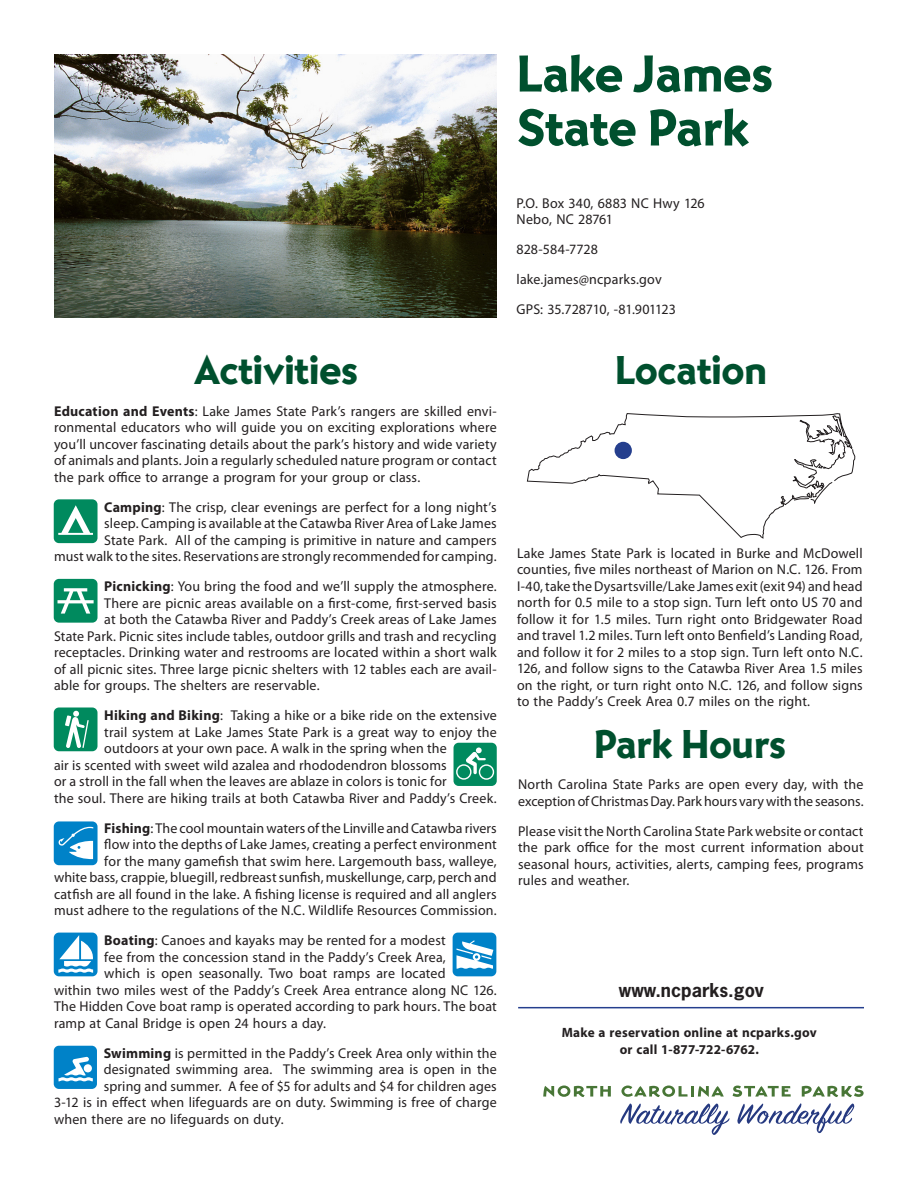
<style>
.page{position:relative;width:918px;height:1188px;background:#fff}
.page>*{position:absolute;margin:0;border:0;box-sizing:border-box;transform-origin:0 0}
.park_headline{font:54px "Bernhard Got URWT Heav";color:#00502e}
.park_headline-2{font:42px "Bernhard Got URWT Heav";color:#00502e}
.t1{font:700 18px "News Gothic Std";color:#231f20}
.park_text{font:14.25px/16.5px "Myriad Pro";letter-spacing:.01em;color:#231f20;text-align:justify}
.park_text-2{font:14.25px "Myriad Pro";letter-spacing:-.01em;color:#231f20}
.park_text-3{font:700 13.5px/16.5px "Myriad Pro";letter-spacing:.015em;color:#231f20;text-align:center}
.s1{font-weight:700}
</style>
<div class="page">
<svg style="left:527px;top:413px;width:328px;height:126px"></svg>
<img style="left:54px;top:54px;width:443px;height:264px">
<div style="left:615px;top:442px;width:17px;height:17px;background:#253f8e;border-radius:50%"></div>
<svg style="left:543px;top:1086px;width:68px;height:11px"></svg>
<svg style="left:621px;top:1086px;width:103px;height:11px"></svg>
<svg style="left:733px;top:1086px;width:58px;height:11px"></svg>
<svg style="left:802px;top:1086px;width:62px;height:11px"></svg>
<svg style="left:620px;top:1103px;width:110px;height:32px"></svg>
<svg style="left:737px;top:1103px;width:118px;height:30px"></svg>
<hr style="left:518px;top:1007px;width:346px;height:1px;background:#253f8e">
<div style="left:54px;top:499px;width:44px;height:44px;background:#008a5e;border-radius:5px"></div>
<svg style="left:58px;top:505px;width:35px;height:30px"></svg>
<div style="left:54px;top:708px;width:44px;height:43px;background:#008a5e;border-radius:5px"></div>
<svg style="left:65px;top:711px;width:24px;height:37px"></svg>
<div style="left:54px;top:579px;width:44px;height:44px;background:#008a5e;border-radius:5px"></div>
<svg style="left:58px;top:588px;width:36px;height:26px"></svg>
<div style="left:54px;top:933px;width:44px;height:43px;background:#0082c8;border-radius:5px"></div>
<svg style="left:58px;top:935px;width:36px;height:38px"></svg>
<div style="left:453px;top:933px;width:42px;height:42px;background:#0f89cb;border-radius:4px"></div>
<div style="left:453px;top:933px;width:43px;height:43px;background:#0082c8;border-radius:5px"></div>
<svg style="left:457px;top:941px;width:36px;height:28px"></svg>
<div style="left:54px;top:821px;width:44px;height:44px;background:#0082c8;border-radius:5px"></div>
<svg style="left:58px;top:827px;width:35px;height:32px"></svg>
<div style="left:454px;top:743px;width:43px;height:43px;background:#008a5e;border-radius:5px"></div>
<svg style="left:456px;top:748px;width:38px;height:32px"></svg>
<div style="left:54px;top:1046px;width:43px;height:43px;background:#0082c8;border-radius:5px"></div>
<svg style="left:59px;top:1057px;width:34px;height:24px"></svg>
<p class="park_headline" style="left:517px;top:41px;width:258px">Lake James</p>
<p class="park_headline" style="left:517px;top:95px;width:234px">State Park</p>
<p class="park_text" style="left:517px;top:194px;width:190px">P.O. Box 340, 6883 NC Hwy 126<br>Nebo, NC 28761</p>
<p class="park_text" style="left:517px;top:241px;width:83px">828-584-7728</p>
<p class="park_text" style="left:517px;top:271px;width:147px">lake.james@ncparks.gov</p>
<p class="park_text-2" style="left:517px;top:301px;width:161px">GPS: 35.728710, -81.901123</p>
<p class="park_headline-2" style="left:194px;top:344px;width:166px">Activities</p>
<p class="park_headline-2" style="left:615px;top:344px;width:153px">Location</p>
<p class="park_text" style="left:54px;top:402px;width:444px"><span class="s1">Education and Events</span>: Lake James State Park’s rangers are skilled envi&shy;ronmental educators who will guide you on exciting explorations where you’ll uncover fascinating details about the park’s history and wide variety of animals and plants. Join a regularly scheduled nature program or contact the park office to arrange a program for your group or class.</p>
<p class="park_text" style="left:54px;top:498px;width:444px;text-align:right"><span class="s1">Camping</span>: The crisp, clear evenings are perfect for a long night’s<br>sleep. Camping is available at the Catawba River Area of Lake James<br>State Park. All of the camping is primitive in nature and campers<br>must walk to the sites. Reservations are strongly recommended for camping.</p>
<p class="park_text" style="left:104px;top:578px;width:394px"><span class="s1">Picnicking</span>: You bring the food and we’ll supply the atmosphere.</p>
<p class="park_text" style="left:104px;top:594px;width:394px">There are picnic areas available on a first-come, first-served basis</p>
<p class="park_text" style="left:104px;top:611px;width:394px">at both the Catawba River and Paddy’s Creek areas of Lake James</p>
<p class="park_text" style="left:54px;top:627px;width:444px">State Park. Picnic sites include tables, outdoor grills and trash and recycling</p>
<p class="park_text" style="left:54px;top:644px;width:444px">receptacles. Drinking water and restrooms are located within a short walk</p>
<p class="park_text" style="left:54px;top:660px;width:444px">of all picnic sites. Three large picnic shelters with 12 tables each are avail-</p>
<p class="park_text" style="left:54px;top:677px;width:267px">able for groups. The shelters are reservable.</p>
<p class="park_text" style="left:104px;top:707px;width:394px"><span class="s1">Hiking and Biking</span>: Taking a hike or a bike ride on the extensive</p>
<p class="park_text" style="left:104px;top:723px;width:394px">trail system at Lake James State Park is a great way to enjoy the</p>
<p class="park_text" style="left:104px;top:740px;width:344px">outdoors at your own pace. A walk in the spring when the</p>
<p class="park_text" style="left:54px;top:756px;width:394px">air is scented with sweet wild azalea and rhododendron blossoms</p>
<p class="park_text" style="left:54px;top:773px;width:394px">or a stroll in the fall when the leaves are ablaze in colors is tonic for</p>
<p class="park_text" style="left:54px;top:789px;width:444px">the soul. There are hiking trails at both Catawba River and Paddy’s Creek.</p>
<p class="park_text" style="left:54px;top:819px;width:444px;text-align:right"><span class="s1">Fishing</span>: The cool mountain waters of the Linville and Catawba rivers<br>flow into the depths of Lake James, creating a perfect environment<br>for the many gamefish that swim here. Largemouth bass, walleye,<br>white bass, crappie, bluegill, redbreast sunfish, muskellunge, carp, perch and catfish are all found in the lake. A fishing license is required and all anglers must adhere to the regulations of the N.C. Wildlife Resources Commission.</p>
<p class="park_text" style="left:104px;top:932px;width:343px"><span class="s1">Boating</span>: Canoes and kayaks may be rented for a modest</p>
<p class="park_text" style="left:104px;top:948px;width:343px">fee from the concession stand in the Paddy’s Creek Area,</p>
<p class="park_text" style="left:104px;top:965px;width:343px">which is open seasonally. Two boat ramps are located</p>
<p class="park_text" style="left:54px;top:981px;width:444px">within two miles west of the Paddy’s Creek Area entrance along NC 126.</p>
<p class="park_text" style="left:54px;top:998px;width:444px">The Hidden Cove boat ramp is operated according to park hours. The boat</p>
<p class="park_text" style="left:54px;top:1014px;width:274px">ramp at Canal Bridge is open 24 hours a day.</p>
<p class="park_text" style="left:104px;top:1044px;width:395px"><span class="s1">Swimming</span> is permitted in the Paddy’s Creek Area only within the</p>
<p class="park_text" style="left:104px;top:1061px;width:394px">designated swimming area. The swimming area is open in the</p>
<p class="park_text" style="left:104px;top:1077px;width:395px">spring and summer. A fee of $5 for adults and $4 for children ages</p>
<p class="park_text" style="left:54px;top:1094px;width:444px">3-12 is in effect when lifeguards are on duty. Swimming is free of charge</p>
<p class="park_text" style="left:54px;top:1110px;width:231px">when there are no lifeguards on duty.</p>
<p class="park_text" style="left:517px;top:544px;width:347px">Lake James State Park is located in Burke and McDowell counties, five miles northeast of Marion on N.C. 126. From I-40, take the Dysartsville/Lake James exit (exit 94) and head north for 0.5 mile to a stop sign. Turn left onto US 70 and follow it for 1.5 miles. Turn right onto Bridgewater Road and travel 1.2 miles. Turn left onto Benfield’s Landing Road, and follow it for 2 miles to a stop sign. Turn left onto N.C.<br>126, and follow signs to the Catawba River Area 1.5 miles on the right, or turn right onto N.C. 126, and follow signs to the Paddy’s Creek Area 0.7 miles on the right.</p>
<p class="park_headline-2" style="left:594px;top:718px;width:194px">Park Hours</p>
<p class="park_text" style="left:518px;top:776px;width:347px">North Carolina State Parks are open every day, with the exception of Christmas Day. Park hours vary with the seasons.</p>
<p class="park_text" style="left:518px;top:822px;width:347px">Please visit the North Carolina State Park website or contact the park office for the most current information about seasonal hours, activities, alerts, camping fees, programs rules and weather.</p>
<p class="t1" style="left:619px;top:978px;width:147px">www.ncparks.gov</p>
<p class="park_text-3" style="left:562px;top:1024px;width:257px">Make a reservation online at ncparks.gov or call 1-877-722-6762.</p>
</div>
